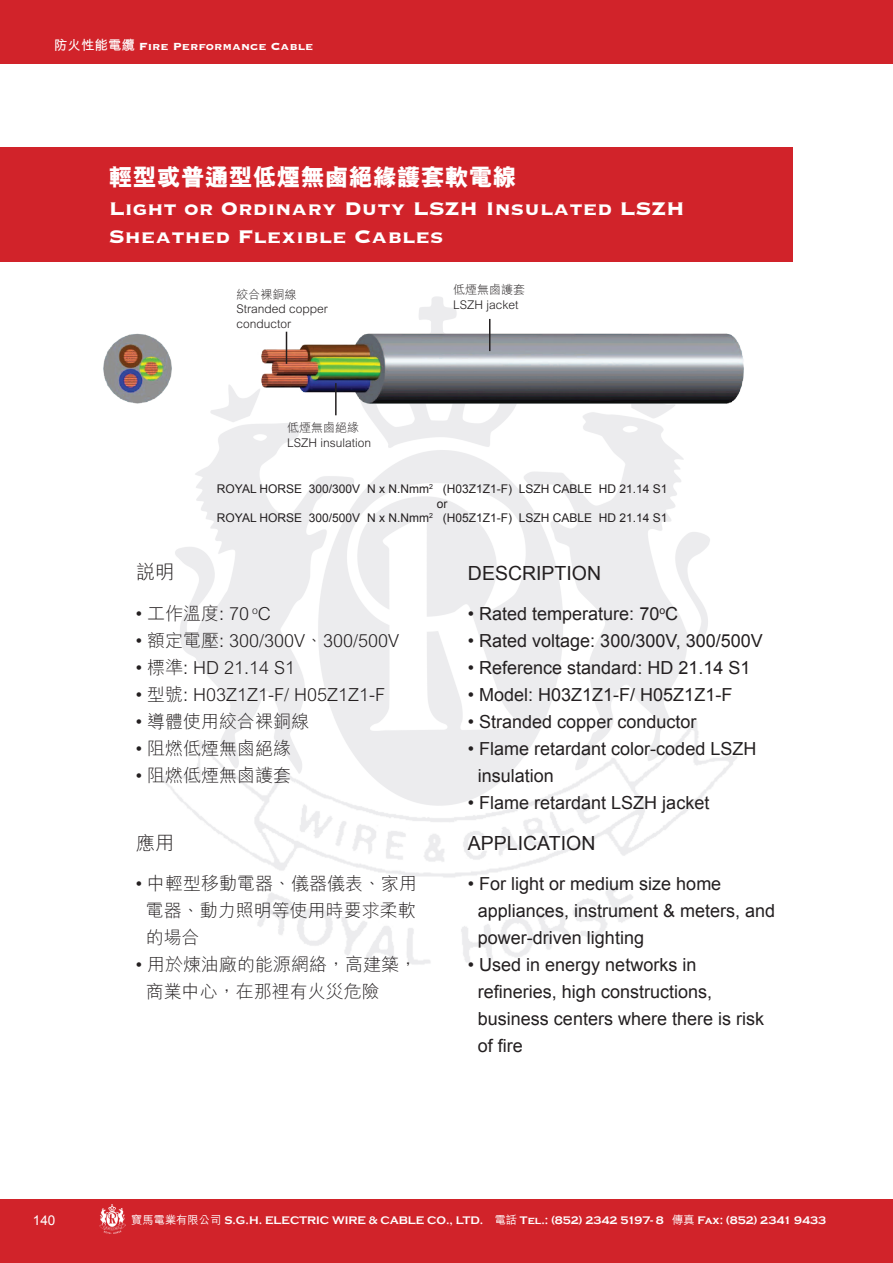
<style>
.page{position:relative;width:893px;height:1263px;background:#fff}
.page>*{position:absolute;margin:0;border:0;box-sizing:border-box;transform-origin:0 0}
.Heading_1{font:700 24px/28.8px "Copperplate";color:#fff}
.t1{font:800 24px "M Hei";color:#fff}
.t2{font:19.5px "Arial";color:#231f20}
.t3{font:300 19.5px "M Hei";color:#231f20}
.t4{font:18px/27px "Arial";color:#231f20}
.t5{font:300 18px/27px "M Hei";color:#231f20;text-align:justify}
.t6{font:700 13.5px "Copperplate";color:#fff}
.t7{font:13.5px "Arial";color:#fff}
.t8{font:12px "Arial";color:#231f20}
.t9{font:300 12px/14.4px "M Hei";color:#231f20}
.t10{font:700 11.25px "Copperplate Gothic";color:#fff}
.s1{font-family:"M Hei"}
.s2{font-family:"Arial";font-weight:400}
.s3{font-family:"M Hei";font-weight:500}
</style>
<div class="page">
<div style="left:0;top:0;width:893px;height:64px;background:#d1232a"></div>
<div style="left:0;top:1199px;width:893px;height:64px;background:#d1232a"></div>
<img style="left:100px;top:1205px;width:25px;height:29px">
<img style="left:103px;top:333px;width:641px;height:71px">
<div style="left:0;top:147px;width:792px;height:115px;background:#d1232a"></div>
<hr style="left:286px;top:332px;width:1px;height:32px;background:#231f20">
<hr style="left:335px;top:383px;width:2px;height:32px;background:#231f20">
<hr style="left:489px;top:319px;width:1px;height:32px;background:#231f20">
<p class="t6" style="left:54px;top:37px;width:261px"><span class="s1">防火性能電纜</span> Fire Performance Cable</p>
<p class="t1" style="left:109px;top:164px;width:410px">輕型或普通型低煙無鹵絕緣護套軟電線</p>
<p class="Heading_1" style="left:109px;top:192px;width:578px">Light or Ordinary Duty LSZH Insulated LSZH<br>Sheathed Flexible Cables</p>
<p class="t9" style="left:237px;top:288px;width:93px">絞合裸銅線<br>Stranded copper conductor</p>
<p class="t9" style="left:287px;top:421px;width:86px">低煙無鹵絕緣<br>LSZH insulation</p>
<p class="t9" style="left:453px;top:283px;width:73px">低煙無鹵護套<br>LSZH jacket</p>
<p class="t8" style="left:217px;top:481px;width:452px">ROYAL HORSE 300/300V N x N.Nmm<sup>2</sup> (H03Z1Z1-F) LSZH CABLE HD 21.14 S1</p>
<p class="t8" style="left:437px;top:496px;width:12px">or</p>
<p class="t8" style="left:217px;top:510px;width:452px">ROYAL HORSE 300/500V N x N.Nmm<sup>2</sup> (H05Z1Z1-F) LSZH CABLE HD 21.14 S1</p>
<p class="t3" style="left:136px;top:562px;width:40px">說明</p>
<p class="t2" style="left:468px;top:560px;width:135px">DESCRIPTION</p>
<p class="t5" style="left:136px;top:600px;width:137px"><span class="s2">•</span> 工作溫度: 70 <sup>o</sup>C</p>
<p class="t5" style="left:136px;top:627px;width:265px"><span class="s2">•</span> 額定電壓: 300/300V、300/500V</p>
<p class="t5" style="left:136px;top:654px;width:161px"><span class="s2">•</span> 標準: HD 21.14 S1</p>
<p class="t5" style="left:136px;top:681px;width:251px"><span class="s2">•</span> 型號: H03Z1Z1-F/ H05Z1Z1-F</p>
<p class="t5" style="left:136px;top:708px;width:175px"><span class="s2">•</span> 導體使用絞合裸銅線</p>
<p class="t5" style="left:136px;top:735px;width:157px"><span class="s2">•</span> 阻燃低煙無鹵絕緣</p>
<p class="t5" style="left:136px;top:762px;width:157px"><span class="s2">•</span> 阻燃低煙無鹵護套</p>
<p class="t4" style="left:468px;top:600px;width:212px">• Rated temperature: 70<sup>o</sup>C</p>
<p class="t4" style="left:468px;top:627px;width:296px">• Rated voltage: 300/300V, 300/500V</p>
<p class="t4" style="left:468px;top:654px;width:284px">• Reference standard: HD 21.14 S1</p>
<p class="t4" style="left:468px;top:681px;width:266px">• Model: H03Z1Z1-F/ H05Z1Z1-F</p>
<p class="t4" style="left:468px;top:708px;width:230px">• Stranded copper conductor</p>
<p class="t4" style="left:478px;top:735px;width:280px;text-indent:-10px">• Flame retardant color-coded LSZH insulation</p>
<p class="t4" style="left:468px;top:789px;width:243px">• Flame retardant LSZH jacket</p>
<p class="t3" style="left:136px;top:832px;width:40px">應用</p>
<p class="t2" style="left:468px;top:830px;width:129px">APPLICATION</p>
<p class="t5" style="left:146px;top:870px;width:273px;text-indent:-10px"><span class="s2">•</span> 中輕型移動電器、儀器儀表、家用電器、動力照明等使用時要求柔軟的場合</p>
<p class="t5" style="left:146px;top:951px;width:273px;text-indent:-10px"><span class="s2">•</span> 用於煉油廠的能源網絡，高建築，商業中心，在那裡有火災危險</p>
<p class="t4" style="left:478px;top:870px;width:299px;text-indent:-10px">• For light or medium size home appliances, instrument &amp; meters, and power-driven lighting</p>
<p class="t4" style="left:478px;top:951px;width:288px;text-indent:-10px">• Used in energy networks in refineries, high constructions, business centers where there is risk of fire</p>
<p class="t7" style="left:33px;top:1211px;width:24px">140</p>
<p class="t10" style="left:131px;top:1214px;width:696px"><span class="s3">寶馬電業有限公司</span> S.G.H. ELECTRIC WIRE &amp; CABLE CO., LTD. <span class="s3">電話</span> Tel.: (852) 2342 5197- 8 <span class="s3">傳真</span> Fax: (852) 2341 9433</p>
</div>
